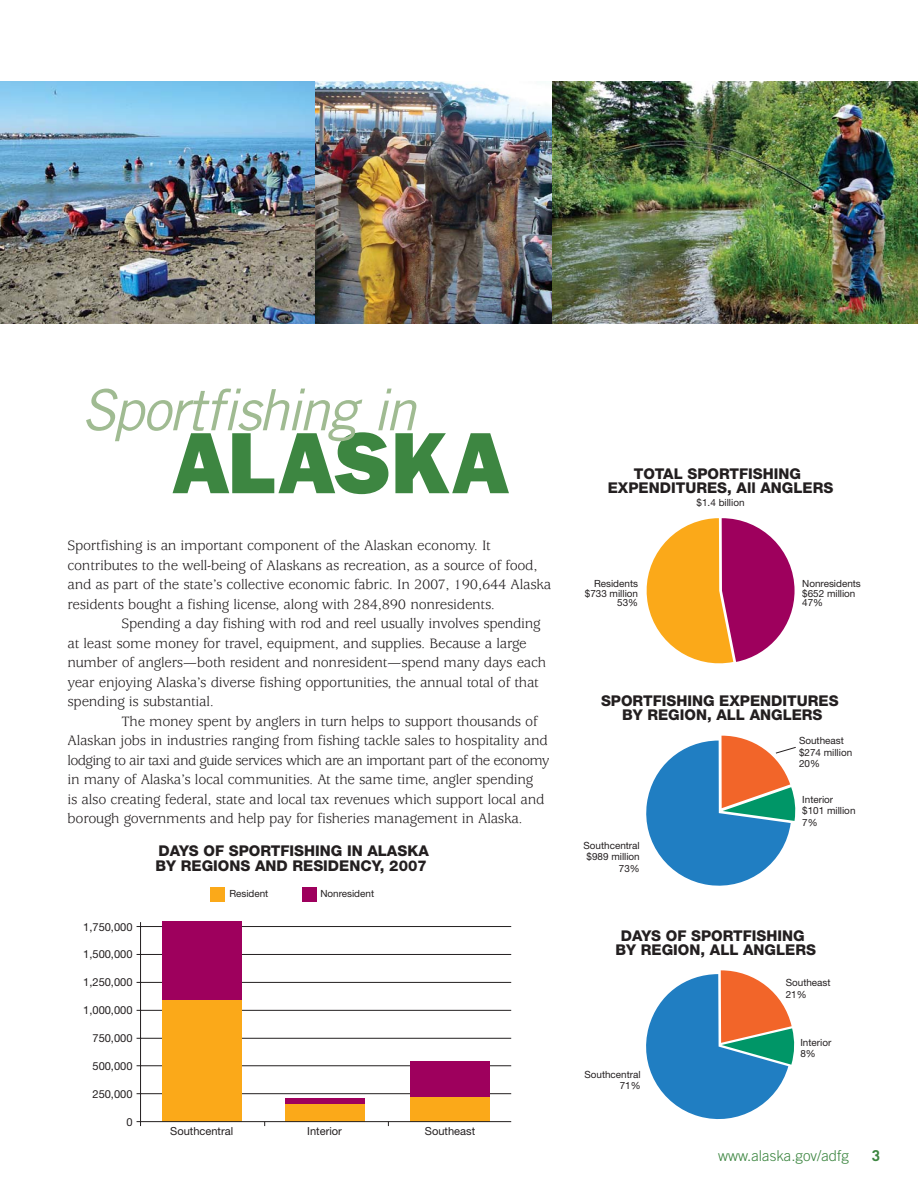
<style>
.page{position:relative;width:918px;height:1188px;background:#fff}
.page>*{position:absolute;margin:0;border:0;box-sizing:border-box;transform-origin:0 0}
.t1{font:800 90px "Franklin Gothic";color:#3d8641}
.t2{font:italic 57px "Trade Gothic";color:#a0bb92}
.t3{font:15px/19.5px "Usherwood";letter-spacing:-.015em;color:#231f20}
.t4{font:300 15px "Trade Gothic";color:#3d8641}
.t5{font:700 15px "Trade Gothic";color:#3d8641}
.t6{font:800 14.85px/14px "Helvetica Neue";color:#231f20;text-align:center}
.t7{font:11.1px "Helvetica Neue";color:#231f20}
.t8{font:9.9px/11.6px "Helvetica Neue";color:#231f20}
</style>
<div class="page">
<svg style="left:646px;top:970px;width:149px;height:149px"></svg>
<svg style="left:646px;top:736px;width:150px;height:150px"></svg>
<svg style="left:646px;top:518px;width:149px;height:145px"></svg>
<img style="left:552px;top:81px;width:366px;height:243px">
<img style="left:315px;top:81px;width:237px;height:243px">
<img style="left:0;top:81px;width:315px;height:243px">
<hr style="left:137px;top:926px;width:374px;height:1px;background:#231f20">
<hr style="left:137px;top:954px;width:374px;height:1px;background:#231f20">
<hr style="left:137px;top:982px;width:374px;height:1px;background:#231f20">
<hr style="left:137px;top:1010px;width:374px;height:1px;background:#231f20">
<hr style="left:137px;top:1038px;width:374px;height:1px;background:#231f20">
<hr style="left:137px;top:1066px;width:374px;height:1px;background:#231f20">
<hr style="left:137px;top:1093px;width:374px;height:1px;background:#231f20">
<hr style="left:140px;top:922px;width:1px;height:204px;background:#231f20">
<div style="left:162px;top:922px;width:80px;height:78px;background:#9e005d"></div>
<div style="left:162px;top:1000px;width:80px;height:122px;background:#fba919"></div>
<div style="left:410px;top:1096px;width:80px;height:26px;background:#fba919"></div>
<div style="left:286px;top:1103px;width:79px;height:19px;background:#fba919"></div>
<div style="left:410px;top:1061px;width:80px;height:36px;background:#9e005d"></div>
<div style="left:286px;top:1099px;width:79px;height:5px;background:#9e005d"></div>
<hr style="left:137px;top:1121px;width:374px;height:1px;background:#231f20">
<div style="left:210px;top:887px;width:15px;height:15px;background:#fba919"></div>
<div style="left:302px;top:887px;width:15px;height:15px;background:#9e005d"></div>
<h2 class="t2" style="left:81px;top:389px;width:348px">Sportfishing in</h2>
<h1 class="t1" style="left:172px;top:431px;width:339px">ALASKA</h1>
<p class="t3" style="left:68px;top:537px;width:485px">Sportfishing is an important component of the Alaskan economy. It contributes to the well-being of Alaskans as recreation, as a source of food, and as part of the state’s collective economic fabric. In 2007, 190,644 Alaska residents bought a fishing license, along with 284,890 nonresidents.</p>
<p class="t3" style="left:68px;top:615px;width:480px;text-indent:54px">Spending a day fishing with rod and reel usually involves spending at least some money for travel, equipment, and supplies. Because a large number of anglers—both resident and nonresident—spend many days each year enjoying Alaska’s diverse fishing opportunities, the annual total of that spending is substantial.</p>
<p class="t3" style="left:68px;top:713px;width:484px;text-indent:54px">The money spent by anglers in turn helps to support thousands of Alaskan jobs in industries ranging from fishing tackle sales to hospitality and lodging to air taxi and guide services which are an important part of the economy in many of Alaska’s local communities. At the same time, angler spending<br>is also creating federal, state and local tax revenues which support local and borough governments and help pay for fisheries management in Alaska.</p>
<p class="t7" style="left:83px;top:923px;width:51px">1,750,000</p>
<p class="t7" style="left:83px;top:950px;width:51px">1,500,000</p>
<p class="t7" style="left:83px;top:978px;width:51px">1,250,000</p>
<p class="t7" style="left:83px;top:1006px;width:51px">1,000,000</p>
<p class="t7" style="left:93px;top:1034px;width:42px">750,000</p>
<p class="t7" style="left:93px;top:1062px;width:42px">500,000</p>
<p class="t7" style="left:93px;top:1090px;width:42px">250,000</p>
<p class="t7" style="left:126px;top:1118px;width:8px">0</p>
<p class="t6" style="left:156px;top:845px;width:275px;text-align:left">DAYS OF SPORTFISHING IN ALASKA<br>BY REGIONS AND RESIDENCY, 2007</p>
<p class="t8" style="left:229px;top:889px;width:41px">Resident</p>
<p class="t8" style="left:320px;top:889px;width:55px">Nonresident</p>
<p class="t7" style="left:170px;top:1127px;width:65px">Southcentral</p>
<p class="t7" style="left:307px;top:1127px;width:36px">Interior</p>
<p class="t7" style="left:425px;top:1127px;width:52px">Southeast</p>
<p class="t6" style="left:608px;top:468px;width:227px">TOTAL SPORTFISHING<br>EXPENDITURES, All ANGLERS</p>
<p class="t8" style="left:697px;top:497px;width:49px">$1.4 billion</p>
<p class="t8" style="left:585px;top:579px;width:55px;line-height:9.9px;text-align:right">Residents $733 million<br>53%</p>
<p class="t8" style="left:802px;top:579px;width:60px;line-height:9.9px">Nonresidents $652 million<br>47%</p>
<p class="t6" style="left:601px;top:695px;width:239px">SPORTFISHING EXPENDITURES<br>BY REGION, ALL ANGLERS</p>
<p class="t8" style="left:584px;top:840px;width:58px;text-align:right">Southcentral $989 million<br>73%</p>
<p class="t8" style="left:799px;top:736px;width:55px">Southeast $274 million<br>20%</p>
<p class="t8" style="left:802px;top:794px;width:55px">Interior $101 million<br>7%</p>
<p class="t6" style="left:616px;top:930px;width:202px">DAYS OF SPORTFISHING<br>BY REGION, ALL ANGLERS</p>
<p class="t8" style="left:786px;top:978px;width:46px">Southeast<br>21%</p>
<p class="t8" style="left:584px;top:1069px;width:58px;text-align:right">Southcentral<br>71%</p>
<p class="t8" style="left:800px;top:1037px;width:32px">Interior<br>8%</p>
<p class="t4" style="left:718px;top:1150px;width:132px">www.alaska.gov/adfg</p>
<p class="t5" style="left:872px;top:1150px;width:10px">3</p>
</div>
